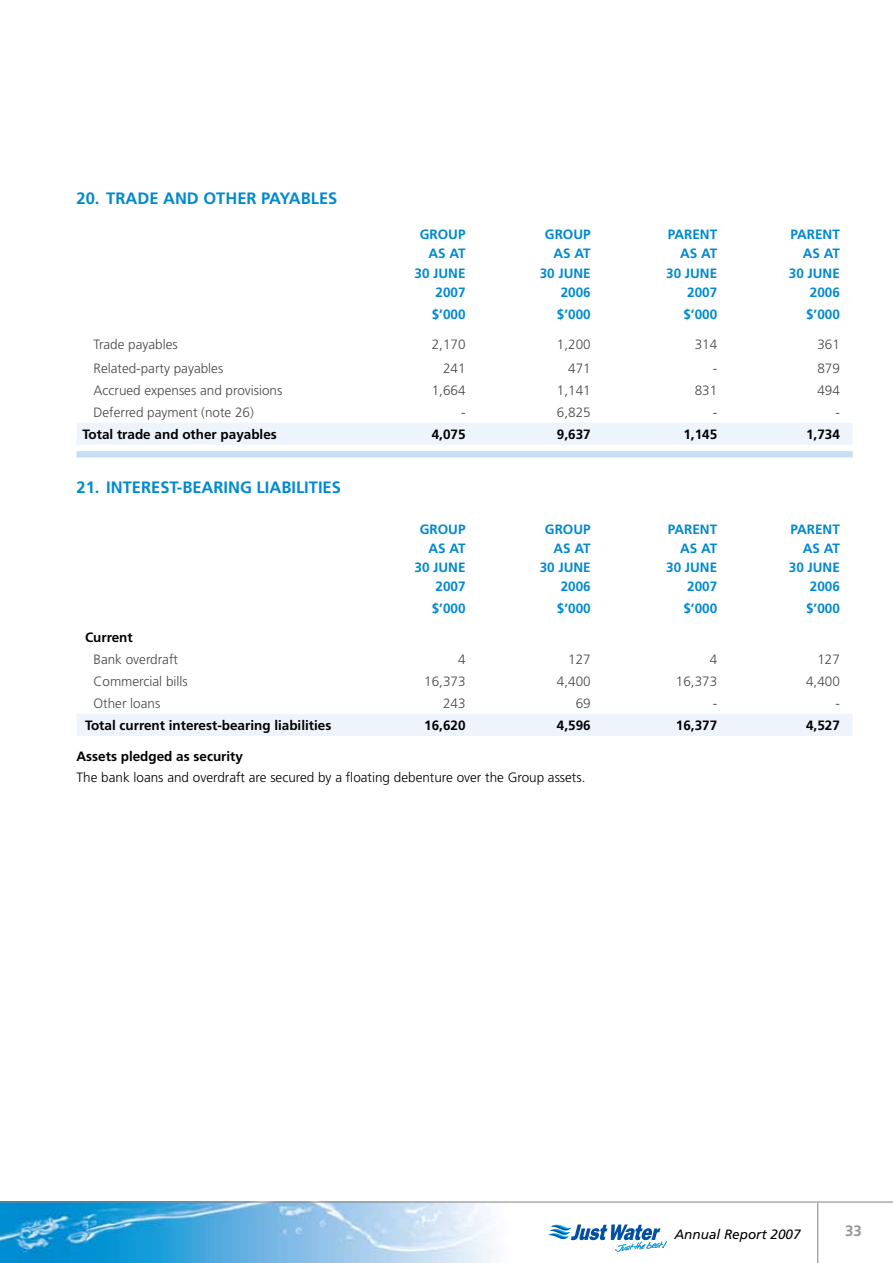
<style>
.page{position:relative;width:893px;height:1263px;background:#fff}
.page>*{position:absolute;margin:0;border:0;box-sizing:border-box;transform-origin:0 0}
.t1{font:700 16.5px "Frutiger";color:#0089cf}
.t2{font:700 15px "Frutiger";color:#939598}
.t3{font:300 13.5px "Frutiger";color:#48484a}
.t4{font:700 13.5px/19.2px "Frutiger";color:#0089cf;text-align:right}
.t5{font:700 13.5px "Frutiger";color:#000}
.t6{font:300 13.5px "Frutiger";color:#000}
.t7{font:italic 13.5px "Frutiger";color:#000}
</style>
<div class="page">
<img style="left:0;top:1202px;width:528px;height:61px">
<svg style="left:548px;top:1224px;width:119px;height:28px"></svg>
<hr style="left:0;top:1201px;width:893px;height:1px;background:#808285">
<hr style="left:817px;top:1203px;width:1px;height:60px;background:#808285">
<div style="left:77px;top:423px;width:776px;height:22px;background:#eef4fb"></div>
<div style="left:77px;top:451px;width:776px;height:6px;background:#c7ddf3"></div>
<div style="left:77px;top:714px;width:776px;height:22px;background:#eef4fb"></div>
<p class="t1" style="left:77px;top:188px;width:262px">20. TRADE AND OTHER PAYABLES</p>
<p class="t4" style="left:415px;top:225px;width:53px">GROUP<br>AS AT<br>30 JUNE<br>2007</p>
<p class="t4" style="left:540px;top:225px;width:53px">GROUP<br>AS AT<br>30 JUNE<br>2006</p>
<p class="t4" style="left:666px;top:225px;width:53px">PARENT<br>AS AT<br>30 JUNE<br>2007</p>
<p class="t4" style="left:789px;top:225px;width:53px">PARENT<br>AS AT<br>30 JUNE<br>2006</p>
<p class="t4" style="left:432px;top:304px;width:35px">$’000</p>
<p class="t4" style="left:557px;top:304px;width:35px">$’000</p>
<p class="t4" style="left:683px;top:304px;width:35px">$’000</p>
<p class="t4" style="left:806px;top:304px;width:35px">$’000</p>
<p class="t3" style="left:94px;top:337px;width:86px">Trade payables</p>
<p class="t3" style="left:432px;top:337px;width:35px">2,170</p>
<p class="t3" style="left:557px;top:337px;width:35px">1,200</p>
<p class="t3" style="left:695px;top:337px;width:24px">314</p>
<p class="t3" style="left:817px;top:337px;width:24px">361</p>
<p class="t3" style="left:94px;top:360px;width:131px">Related-party payables</p>
<p class="t3" style="left:443px;top:360px;width:24px">241</p>
<p class="t3" style="left:568px;top:360px;width:24px">471</p>
<p class="t3" style="left:713px;top:360px;width:6px">-</p>
<p class="t3" style="left:817px;top:360px;width:24px">879</p>
<p class="t3" style="left:94px;top:382px;width:190px">Accrued expenses and provisions</p>
<p class="t3" style="left:432px;top:382px;width:35px">1,664</p>
<p class="t3" style="left:557px;top:382px;width:35px">1,141</p>
<p class="t3" style="left:695px;top:382px;width:24px">831</p>
<p class="t3" style="left:817px;top:382px;width:24px">494</p>
<p class="t3" style="left:94px;top:404px;width:162px">Deferred payment (note 26)</p>
<p class="t3" style="left:461px;top:404px;width:6px">-</p>
<p class="t3" style="left:557px;top:404px;width:35px">6,825</p>
<p class="t3" style="left:713px;top:404px;width:6px">-</p>
<p class="t3" style="left:835px;top:404px;width:6px">-</p>
<p class="t5" style="left:83px;top:426px;width:196px">Total trade and other payables</p>
<p class="t5" style="left:432px;top:426px;width:35px">4,075</p>
<p class="t5" style="left:557px;top:426px;width:35px">9,637</p>
<p class="t5" style="left:683px;top:426px;width:35px">1,145</p>
<p class="t5" style="left:806px;top:426px;width:35px">1,734</p>
<p class="t1" style="left:77px;top:478px;width:266px">21. INTEREST-BEARING LIABILITIES</p>
<p class="t4" style="left:415px;top:519px;width:53px">GROUP<br>AS AT<br>30 JUNE<br>2007</p>
<p class="t4" style="left:540px;top:519px;width:53px">GROUP<br>AS AT<br>30 JUNE<br>2006</p>
<p class="t4" style="left:666px;top:519px;width:53px">PARENT<br>AS AT<br>30 JUNE<br>2007</p>
<p class="t4" style="left:789px;top:519px;width:53px">PARENT<br>AS AT<br>30 JUNE<br>2006</p>
<p class="t4" style="left:432px;top:599px;width:35px">$’000</p>
<p class="t4" style="left:557px;top:599px;width:35px">$’000</p>
<p class="t4" style="left:683px;top:599px;width:35px">$’000</p>
<p class="t4" style="left:806px;top:599px;width:35px">$’000</p>
<p class="t5" style="left:85px;top:629px;width:49px">Current</p>
<p class="t3" style="left:94px;top:651px;width:86px">Bank overdraft</p>
<p class="t3" style="left:458px;top:651px;width:9px">4</p>
<p class="t3" style="left:568px;top:651px;width:24px">127</p>
<p class="t3" style="left:710px;top:651px;width:9px">4</p>
<p class="t3" style="left:817px;top:651px;width:24px">127</p>
<p class="t3" style="left:94px;top:674px;width:96px">Commercial bills</p>
<p class="t3" style="left:424px;top:674px;width:43px">16,373</p>
<p class="t3" style="left:557px;top:674px;width:35px">4,400</p>
<p class="t3" style="left:676px;top:674px;width:43px">16,373</p>
<p class="t3" style="left:806px;top:674px;width:35px">4,400</p>
<p class="t3" style="left:94px;top:696px;width:68px">Other loans</p>
<p class="t3" style="left:443px;top:696px;width:24px">243</p>
<p class="t3" style="left:576px;top:696px;width:17px">69</p>
<p class="t3" style="left:713px;top:696px;width:6px">-</p>
<p class="t3" style="left:835px;top:696px;width:6px">-</p>
<p class="t5" style="left:85px;top:717px;width:248px">Total current interest-bearing liabilities</p>
<p class="t5" style="left:424px;top:717px;width:43px">16,620</p>
<p class="t5" style="left:557px;top:717px;width:35px">4,596</p>
<p class="t5" style="left:676px;top:717px;width:43px">16,377</p>
<p class="t5" style="left:806px;top:717px;width:35px">4,527</p>
<p class="t5" style="left:77px;top:748px;width:168px">Assets pledged as security</p>
<p class="t6" style="left:77px;top:770px;width:510px">The bank loans and overdraft are secured by a floating debenture over the Group assets.</p>
<p class="t7" style="left:675px;top:1226px;width:128px">Annual Report 2007</p>
<p class="t2" style="left:845px;top:1221px;width:18px">33</p>
</div>
